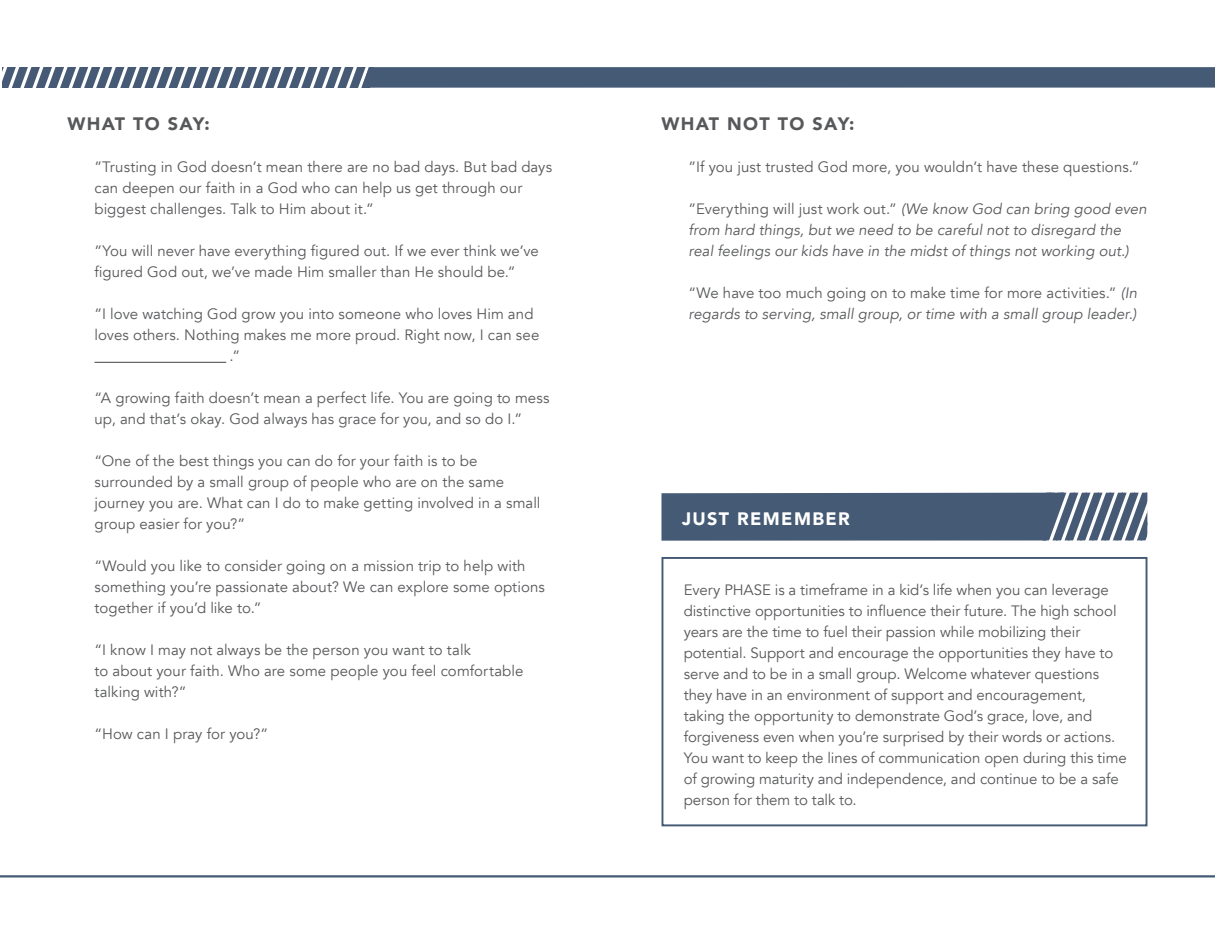
<style>
.page{position:relative;width:1215px;height:945px;background:#fff}
.page>*{position:absolute;margin:0;border:0;box-sizing:border-box;transform-origin:0 0}
.t1{font:900 18px "Avenir";letter-spacing:.075em;color:#57585a}
.t2{font:900 18px "Avenir";letter-spacing:.075em;color:#fff}
.t3{font:15px/21px "Avenir";letter-spacing:.005em;color:#57585a}
.t4{font:italic 15px/21px "Avenir";letter-spacing:.005em;color:#57585a}
.s1{font-style:normal}
</style>
<div class="page">
<hr style="left:0;top:875px;width:1215px;height:3px;background:#455a75">
<div style="left:662px;top:557px;width:485px;height:269px;border:2px solid #455a75"></div>
<hr style="left:94px;top:362px;width:132px;height:1px;background:#57585a">
<svg style="left:2px;top:67px;width:1213px;height:21px;background:#586a83"></svg>
<svg style="left:661px;top:493px;width:486px;height:48px;background:#51647e"></svg>
<p class="t1" style="left:68px;top:108px;width:144px">WHAT TO SAY:</p>
<p class="t3" style="left:94px;top:157px;width:459px">”Trusting in God doesn’t mean there are no bad days. But bad days can deepen our faith in a God who can help us get through our biggest challenges. Talk to Him about it.”</p>
<p class="t3" style="left:94px;top:241px;width:446px">”You will never have everything figured out. If we ever think we’ve figured God out, we’ve made Him smaller than He should be.”</p>
<p class="t3" style="left:94px;top:304px;width:441px">”I love watching God grow you into someone who loves Him and</p>
<p class="t3" style="left:94px;top:325px;width:446px">loves others. Nothing makes me more proud. Right now, I can see</p>
<p class="t3" style="left:230px;top:346px;width:12px">.”</p>
<p class="t3" style="left:94px;top:388px;width:456px">“A growing faith doesn’t mean a perfect life. You are going to mess up, and that’s okay. God always has grace for you, and so do I.”</p>
<p class="t3" style="left:94px;top:451px;width:448px">“One of the best things you can do for your faith is to be surrounded by a small group of people who are on the same journey you are. What can I do to make getting involved in a small group easier for you?”</p>
<p class="t3" style="left:94px;top:556px;width:452px">“Would you like to consider going on a mission trip to help with something you’re passionate about? We can explore some options together if you’d like to.”</p>
<p class="t3" style="left:94px;top:640px;width:378px">“I know I may not always be the person you want to talk</p>
<p class="t3" style="left:94px;top:661px;width:431px">to about your faith. Who are some people you feel comfortable talking with?”</p>
<p class="t3" style="left:94px;top:724px;width:175px">“How can I pray for you?”</p>
<p class="t1" style="left:662px;top:108px;width:194px">WHAT NOT TO SAY:</p>
<p class="t3" style="left:688px;top:157px;width:453px">”If you just trusted God more, you wouldn’t have these questions.”</p>
<p class="t4" style="left:688px;top:199px;width:460px"><span class="s1">”Everything will just work out.”</span> (We know God can bring good even from hard things, but we need to be careful not to disregard the real feelings our kids have in the midst of things not working out.)</p>
<p class="t4" style="left:688px;top:283px;width:450px"><span class="s1">“We have too much going on to make time for more activities.”</span> (In regards to serving, small group, or time with a small group leader.)</p>
<p class="t2" style="left:682px;top:503px;width:169px">JUST REMEMBER</p>
<p class="t3" style="left:684px;top:579px;width:445px">Every PHASE is a timeframe in a kid’s life when you can leverage distinctive opportunities to influence their future. The high school years are the time to fuel their passion while mobilizing their potential. Support and encourage the opportunities they have to serve and to be in a small group. Welcome whatever questions they have in an environment of support and encouragement, taking the opportunity to demonstrate God’s grace, love, and forgiveness even when you’re surprised by their words or actions.<br>You want to keep the lines of communication open during this time of growing maturity and independence, and continue to be a safe person for them to talk to.</p>
</div>
